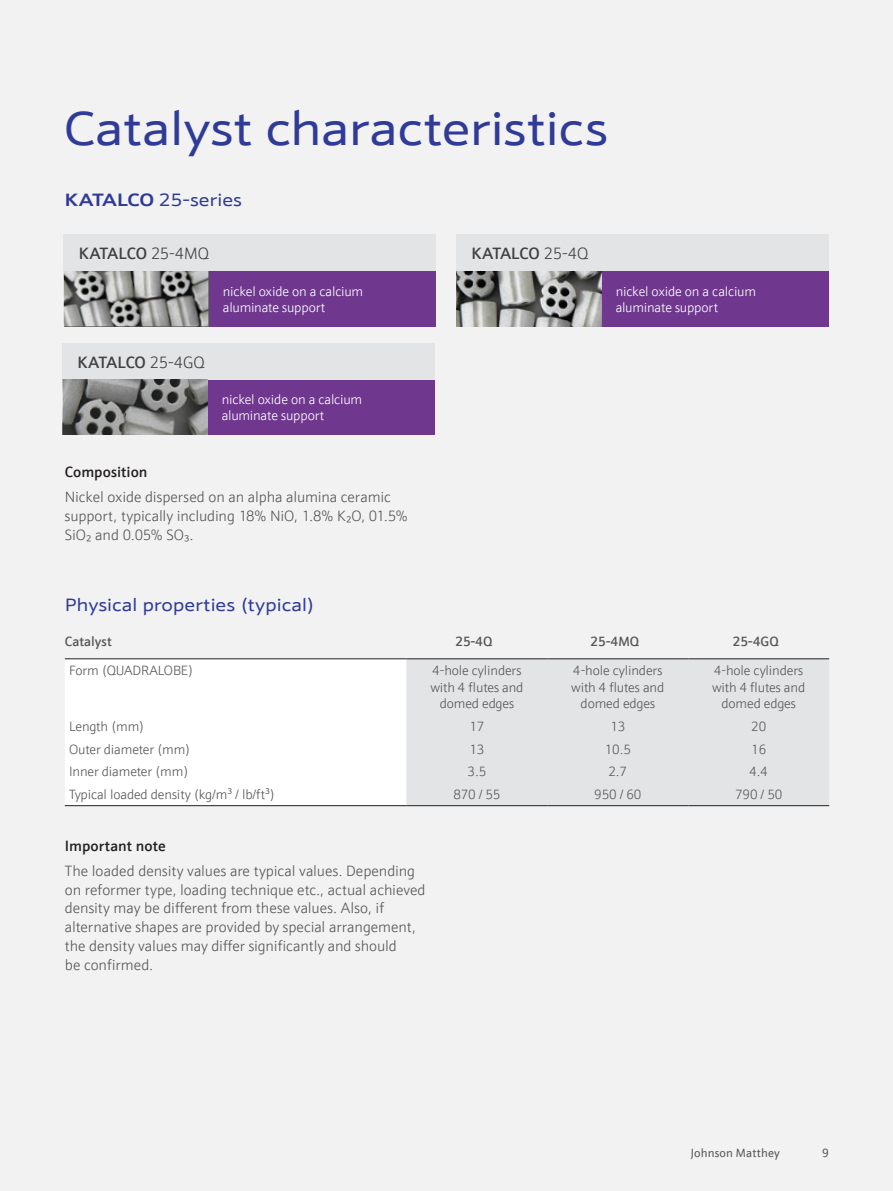
<style>
.page{position:relative;width:893px;height:1191px;background:#f2f2f2}
.page>*{position:absolute;margin:0;border:0;box-sizing:border-box;transform-origin:0 0}
.t1{font:48px "JM Sans Extended";letter-spacing:-.02em;color:#303b97}
.BODY_COPY{font:18px "JM Sans Extended";letter-spacing:-.01em;color:#303b97}
.BODY_COPY-2{font:500 16.5px "JM Sans";letter-spacing:-.01em;color:#414142}
.t2{font:300 15px/18.8px "JM Sans";letter-spacing:-.005em;color:#585857}
.t3{font:500 15px "JM Sans";color:#231f20}
.t4{font:300 13.5px/16.2px "JM Sans";letter-spacing:-.01em;color:#585857;text-align:center}
.BODY_COPY-3{font:300 13.5px/16.2px "JM Sans";letter-spacing:-.015em;color:#fff}
.t5{font:500 13.5px "JM Sans";color:#585857}
.t6{font:12px "JM Sans";letter-spacing:.01em;color:#585857}
.s1{font-weight:700}
.s2{font-weight:300}
</style>
<div class="page">
<div style="left:208px;top:271px;width:228px;height:55px;background:#6f388e"></div>
<div style="left:64px;top:235px;width:372px;height:36px;background:#e3e4e5"></div>
<img style="left:64px;top:271px;width:144px;height:55px">
<div style="left:207px;top:379px;width:228px;height:56px;background:#6f388e"></div>
<div style="left:63px;top:343px;width:372px;height:36px;background:#e3e4e5"></div>
<img style="left:63px;top:379px;width:144px;height:56px">
<div style="left:601px;top:271px;width:228px;height:55px;background:#6f388e"></div>
<div style="left:457px;top:235px;width:372px;height:36px;background:#e3e4e5"></div>
<img style="left:457px;top:271px;width:144px;height:55px">
<div style="left:65px;top:659px;width:341px;height:146px;background:#fff"></div>
<div style="left:406px;top:659px;width:423px;height:146px;background:#e3e4e5"></div>
<hr style="left:65px;top:658px;width:341px;height:1px;background:#231f20">
<hr style="left:406px;top:658px;width:141px;height:1px;background:#231f20">
<hr style="left:547px;top:658px;width:141px;height:1px;background:#231f20">
<hr style="left:688px;top:658px;width:141px;height:1px;background:#231f20">
<hr style="left:65px;top:805px;width:341px;height:1px;background:#231f20">
<hr style="left:406px;top:805px;width:141px;height:1px;background:#231f20">
<hr style="left:547px;top:805px;width:141px;height:1px;background:#231f20">
<hr style="left:688px;top:805px;width:141px;height:1px;background:#231f20">
<p class="t1" style="left:64px;top:100px;width:546px">Catalyst characteristics</p>
<p class="BODY_COPY" style="left:65px;top:190px;width:179px"><span class="s1">KATALCO</span> 25-series</p>
<p class="BODY_COPY-2" style="left:79px;top:243px;width:132px">KATALCO <span class="s2">25-4MQ</span></p>
<p class="BODY_COPY-3" style="left:223px;top:283px;width:142px">nickel oxide on a calcium aluminate support</p>
<p class="BODY_COPY-2" style="left:78px;top:351px;width:129px">KATALCO <span class="s2">25-4GQ</span></p>
<p class="BODY_COPY-3" style="left:222px;top:391px;width:142px">nickel oxide on a calcium aluminate support</p>
<p class="t3" style="left:65px;top:462px;width:84px">Composition</p>
<p class="t2" style="left:65px;top:488px;width:344px">Nickel oxide dispersed on an alpha alumina ceramic support, typically including 18% NiO, 1.8% K₂O, 01.5%<br>SiO₂ and 0.05% SO₃.</p>
<p class="BODY_COPY" style="left:65px;top:594px;width:252px">Physical properties (typical)</p>
<p class="BODY_COPY-2" style="left:471px;top:243px;width:118px">KATALCO <span class="s2">25-4Q</span></p>
<p class="BODY_COPY-3" style="left:616px;top:283px;width:142px">nickel oxide on a calcium aluminate support</p>
<p class="t5" style="left:65px;top:633px;width:49px">Catalyst</p>
<p class="t5" style="left:455px;top:633px;width:38px">25-4Q</p>
<p class="t5" style="left:591px;top:633px;width:50px">25-4MQ</p>
<p class="t5" style="left:733px;top:633px;width:47px">25-4GQ</p>
<p class="t4" style="left:69px;top:662px;width:126px">Form (QUADRALOBE)</p>
<p class="t4" style="left:430px;top:662px;width:95px">4-hole cylinders with 4 flutes and domed edges</p>
<p class="t4" style="left:571px;top:662px;width:95px">4-hole cylinders with 4 flutes and domed edges</p>
<p class="t4" style="left:712px;top:662px;width:95px">4-hole cylinders with 4 flutes and domed edges</p>
<p class="t4" style="left:69px;top:718px;width:77px">Length (mm)</p>
<p class="t4" style="left:469px;top:718px;width:16px">17</p>
<p class="t4" style="left:610px;top:718px;width:16px">13</p>
<p class="t4" style="left:751px;top:718px;width:16px">20</p>
<p class="t4" style="left:69px;top:740px;width:123px">Outer diameter (mm)</p>
<p class="t4" style="left:469px;top:740px;width:16px">13</p>
<p class="t4" style="left:605px;top:740px;width:28px">10.5</p>
<p class="t4" style="left:751px;top:740px;width:16px">16</p>
<p class="t4" style="left:69px;top:763px;width:121px">Inner diameter (mm)</p>
<p class="t4" style="left:468px;top:763px;width:20px">3.5</p>
<p class="t4" style="left:608px;top:763px;width:20px">2.7</p>
<p class="t4" style="left:749px;top:763px;width:20px">4.4</p>
<p class="t4" style="left:69px;top:786px;width:208px">Typical loaded density (kg/m³ / lb/ft³)</p>
<p class="t4" style="left:453px;top:786px;width:49px">870 / 55</p>
<p class="t4" style="left:594px;top:786px;width:49px">950 / 60</p>
<p class="t4" style="left:735px;top:786px;width:49px">790 / 50</p>
<p class="t3" style="left:65px;top:836px;width:102px">Important note</p>
<p class="t2" style="left:65px;top:861px;width:362px">The loaded density values are typical values. Depending on reformer type, loading technique etc., actual achieved density may be different from these values. Also, if alternative shapes are provided by special arrangement, the density values may differ significantly and should<br>be confirmed.</p>
<p class="t6" style="left:691px;top:1145px;width:90px">Johnson Matthey</p>
<p class="t6" style="left:822px;top:1145px;width:8px">9</p>
</div>
